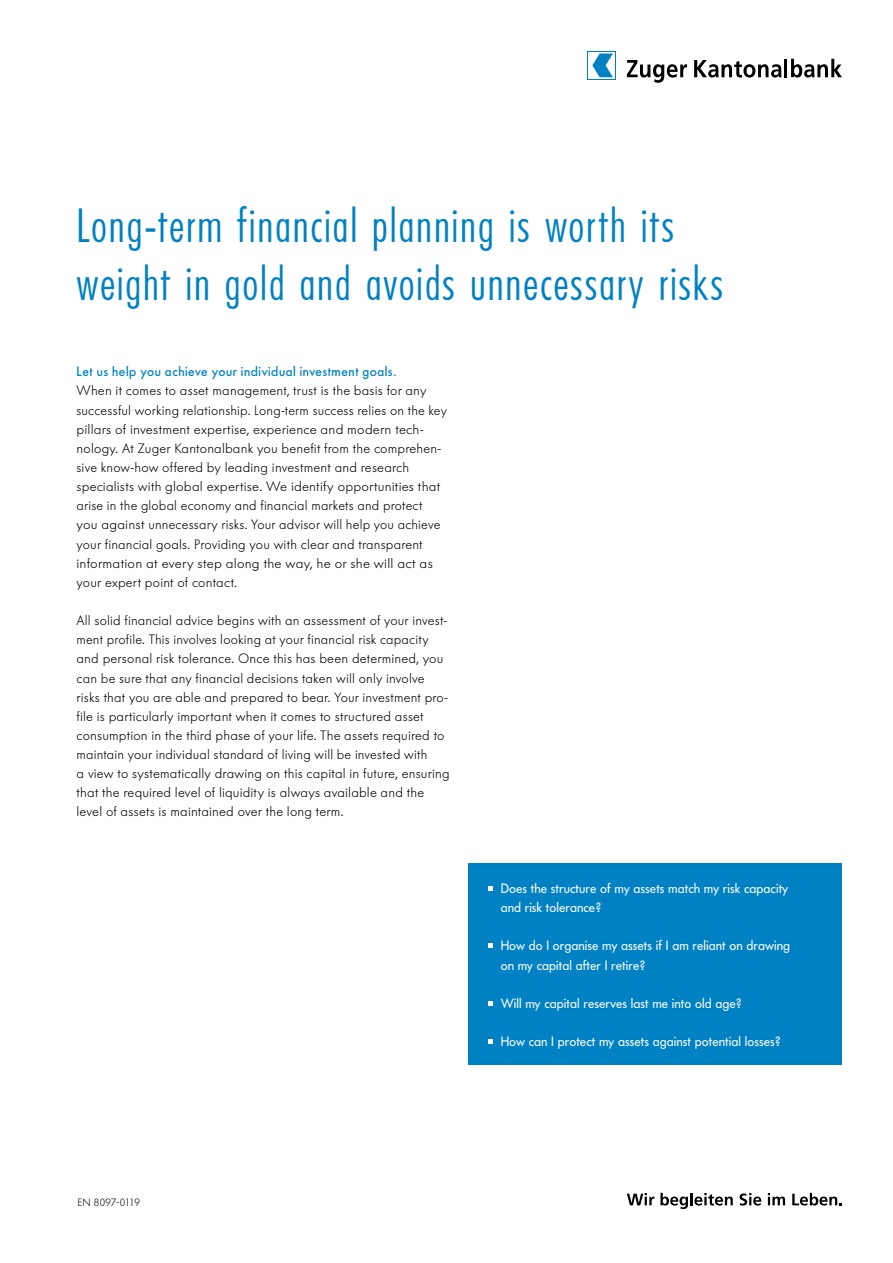
<style>
.page{position:relative;width:893px;height:1263px;background:#fff}
.page>*{position:absolute;margin:0;border:0;box-sizing:border-box;transform-origin:0 0}
.t1{font:300 48px/57.4px "Futura Condensed BQ";letter-spacing:.035em;color:#0081c3}
.t2{font:300 13.5px/19.2px "Futura BQ";letter-spacing:.015em;color:#000}
.t3{font:13.5px/19.2px "Futura BQ";letter-spacing:.005em;color:#fff}
.t4{font:500 13.5px "Futura BQ";letter-spacing:.025em;color:#0081c3}
.t5{font:300 10.5px "Futura BQ";letter-spacing:.005em;color:#000}
</style>
<div class="page">
<svg style="left:627px;top:60px;width:60px;height:23px"></svg>
<svg style="left:694px;top:60px;width:87px;height:18px"></svg>
<hr style="left:784px;top:59px;width:3px;height:18px;background:#000">
<svg style="left:791px;top:59px;width:51px;height:19px"></svg>
<svg style="left:599px;top:53px;width:14px;height:25px"></svg>
<svg style="left:592px;top:54px;width:21px;height:23px"></svg>
<svg style="left:627px;top:1193px;width:27px;height:12px"></svg>
<svg style="left:660px;top:1193px;width:73px;height:16px"></svg>
<svg style="left:740px;top:1193px;width:21px;height:12px"></svg>
<svg style="left:768px;top:1193px;width:17px;height:12px"></svg>
<svg style="left:792px;top:1193px;width:50px;height:12px"></svg>
<div style="left:469px;top:863px;width:373px;height:202px;background:#0081c3"></div>
<svg style="left:488px;top:886px;width:4px;height:4px"></svg>
<svg style="left:488px;top:944px;width:4px;height:4px"></svg>
<svg style="left:488px;top:1001px;width:4px;height:4px"></svg>
<svg style="left:488px;top:1039px;width:4px;height:5px"></svg>
<h1 class="t1" style="left:77px;top:198px;width:648px">Long-term financial planning is worth its weight in gold and avoids unnecessary risks</h1>
<p class="t4" style="left:77px;top:364px;width:321px">Let us help you achieve your individual investment goals.</p>
<p class="t2" style="left:77px;top:381px;width:372px">When it comes to asset management, trust is the basis for any successful working relationship. Long-term success relies on the key pillars of investment expertise, experience and modern tech&shy;nology. At Zuger Kantonalbank you benefit from the comprehen&shy;sive know-how offered by leading investment and research specialists with global expertise. We identify opportunities that arise in the global economy and financial markets and protect<br>you against unnecessary risks. Your advisor will help you achieve your financial goals. Providing you with clear and transparent information at every step along the way, he or she will act as your expert point of contact.</p>
<p class="t2" style="left:77px;top:611px;width:375px">All solid financial advice begins with an assessment of your invest&shy;ment profile. This involves looking at your financial risk capacity and personal risk tolerance. Once this has been determined, you can be sure that any financial decisions taken will only involve risks that you are able and prepared to bear. Your investment pro&shy;file is particularly important when it comes to structured asset consumption in the third phase of your life. The assets required to maintain your individual standard of living will be invested with<br>a view to systematically drawing on this capital in future, ensuring that the required level of liquidity is always available and the level of assets is maintained over the long term.</p>
<p class="t3" style="left:501px;top:879px;width:289px">Does the structure of my assets match my risk capacity and risk tolerance?</p>
<p class="t3" style="left:501px;top:936px;width:291px">How do I organise my assets if I am reliant on drawing on my capital after I retire?</p>
<p class="t3" style="left:501px;top:993px;width:242px">Will my capital reserves last me into old age?</p>
<p class="t3" style="left:501px;top:1032px;width:281px">How can I protect my assets against potential losses?</p>
<p class="t5" style="left:77px;top:1195px;width:64px">EN 8097-0119</p>
</div>
